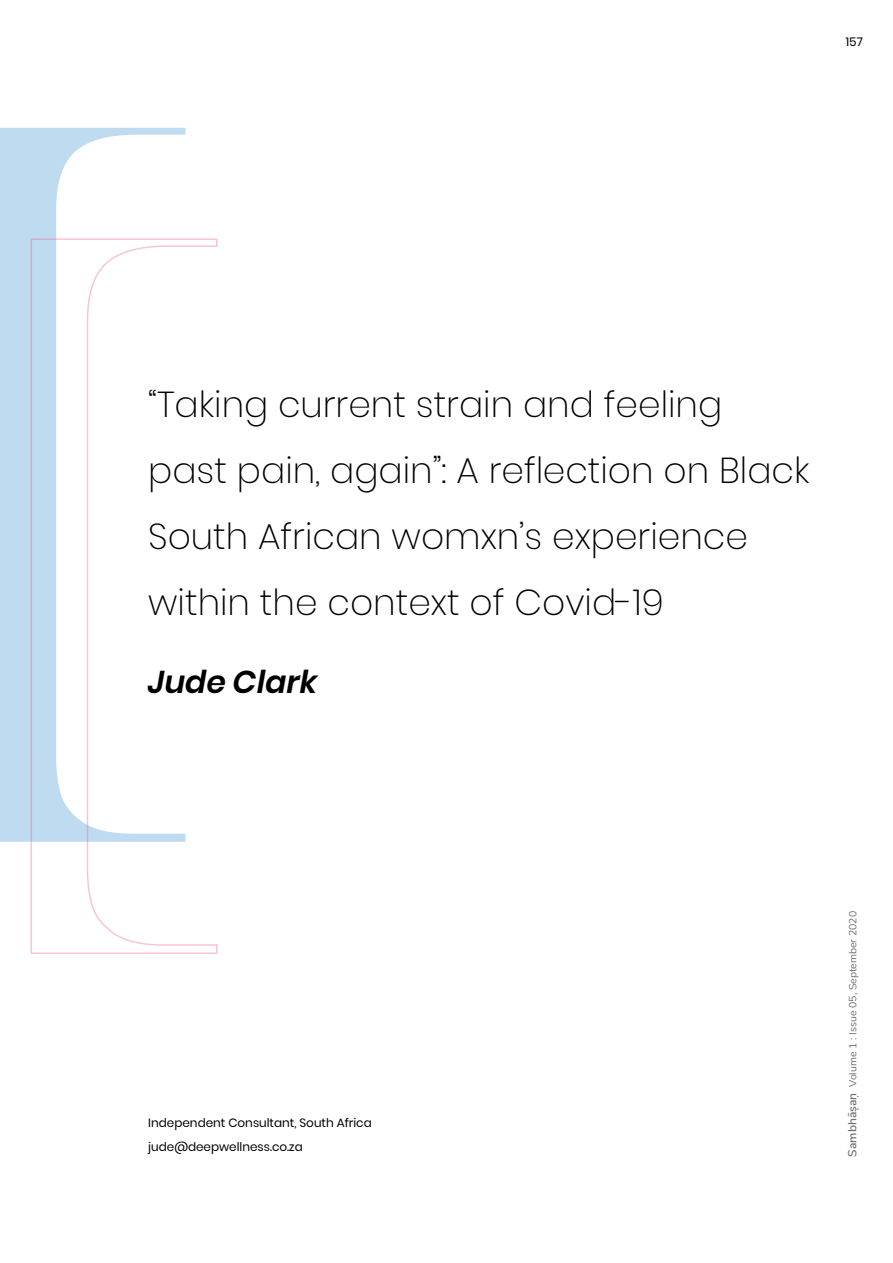
<style>
.page{position:relative;width:893px;height:1263px;background:#fff}
.page>*{position:absolute;margin:0;border:0;box-sizing:border-box;transform-origin:0 0}
.t1{font:200 36px/66px "Poppins";color:#000}
.t2{font:italic 600 31.5px "Poppins";color:#000}
.t3{font:12px/24px "Poppins";color:#000}
.t4{font:10.5px "Nunito";color:#707070}
.s1{font-weight:600;font-size:12px}
</style>
<div class="page">
<svg style="left:0;top:128px;width:185px;height:714px;fill:#bedbf0"></svg>
<svg style="left:30px;top:238px;width:188px;height:716px"></svg>
<p class="t3" style="left:846px;top:29px;width:18px">157</p>
<p class="t1" style="left:148px;top:372px;width:663px">“Taking current strain and feeling past pain, again”: A reflection on Black South African womxn’s experience within the context of Covid-19</p>
<p class="t2" style="left:148px;top:664px;width:171px">Jude Clark</p>
<p class="t3" style="left:148px;top:1111px;width:225px">Independent Consultant, South Africa jude@deepwellness.co.za</p>
<p class="t4" style="left:845px;top:1156px;width:247px;rotate:-90deg"><span class="s1">Sambhāṣaṇ</span> Volume 1 : Issue 05, September 2020</p>
</div>
